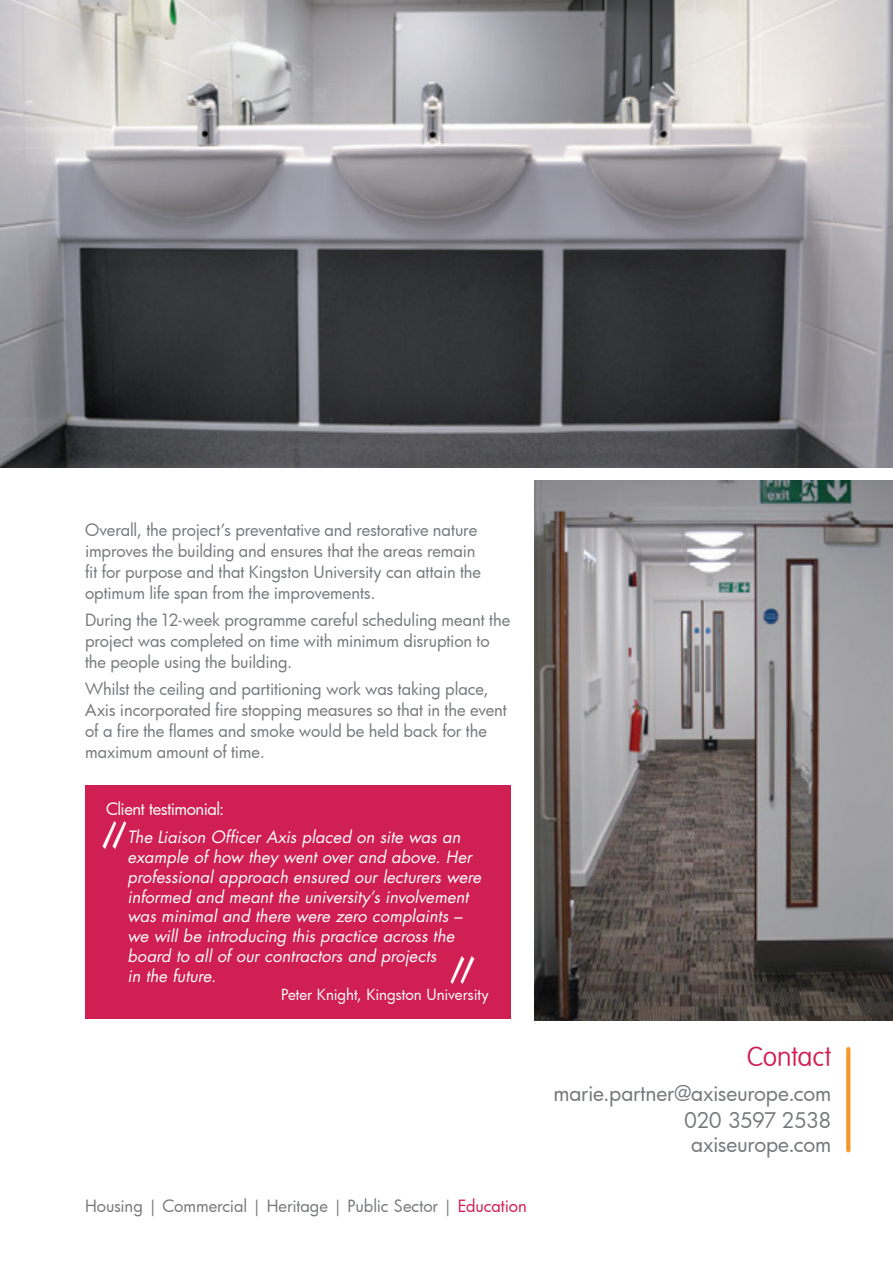
<style>
.page{position:relative;width:893px;height:1263px;background:#fff}
.page>*{position:absolute;margin:0;border:0;box-sizing:border-box;transform-origin:0 0}
.t1{font:italic 99px "Futura";color:#fff;scale:.45 1}
.t2{font:100 27px "VAG Rounded LT";letter-spacing:-.005em;color:#d01f53}
.t3{font:21px/27px "Futura";letter-spacing:-.015em;color:#76787b;text-align:right}
.t4{font:16.5px/21px "Futura";letter-spacing:-.005em;color:#76787b}
.t5{font:italic 16.5px/19.8px "Futura";color:#fff}
.t6{font:16.5px "Futura";letter-spacing:-.03em;color:#fff}
.t7{font:15px "Futura";color:#fff}
.s1{color:#d01f53}
</style>
<div class="page">
<img style="left:0;top:0;width:893px;height:468px">
<svg style="left:846px;top:1049px;width:4px;height:101px"></svg>
<img style="left:535px;top:480px;width:358px;height:540px">
<div style="left:85px;top:785px;width:425px;height:234px;background:#d01f53"></div>
<p class="t4" style="left:85px;top:519px;width:398px">Overall, the project’s preventative and restorative nature improves the building and ensures that the areas remain fit for purpose and that Kingston University can attain the optimum life span from the improvements.</p>
<p class="t4" style="left:85px;top:609px;width:427px">During the 12-week programme careful scheduling meant the project was completed on time with minimum disruption to the people using the building.</p>
<p class="t4" style="left:85px;top:678px;width:423px">Whilst the ceiling and partitioning work was taking place, Axis incorporated fire stopping measures so that in the event of a fire the flames and smoke would be held back for the maximum amount of time.</p>
<p class="t6" style="left:106px;top:797px;width:120px">Client testimonial:</p>
<p class="t5" style="left:128px;top:827px;width:355px">The Liaison Officer Axis placed on site was an example of how they went over and above. Her professional approach ensured our lecturers were informed and meant the university’s involvement was minimal and there were zero complaints – we will be introducing this practice across the board to all of our contractors and projects<br>in the future.</p>
<p class="t7" style="left:281px;top:984px;width:209px">Peter Knight, Kingston University</p>
<h1 class="t1" style="left:86px;top:798px;width:108px">‘‘</h1>
<h1 class="t1" style="left:435px;top:932px;width:108px">’’</h1>
<p class="t4" style="left:85px;top:1195px;width:443px">Housing | Commercial | Heritage | Public Sector | <span class="s1">Education</span></p>
<h2 class="t2" style="left:747px;top:1041px;width:86px">Contact</h2>
<p class="t3" style="left:553px;top:1080px;width:279px">marie.partner@axiseurope.com<br>020 3597 2538</p>
<p class="t3" style="left:691px;top:1131px;width:142px">axiseurope.com</p>
</div>
